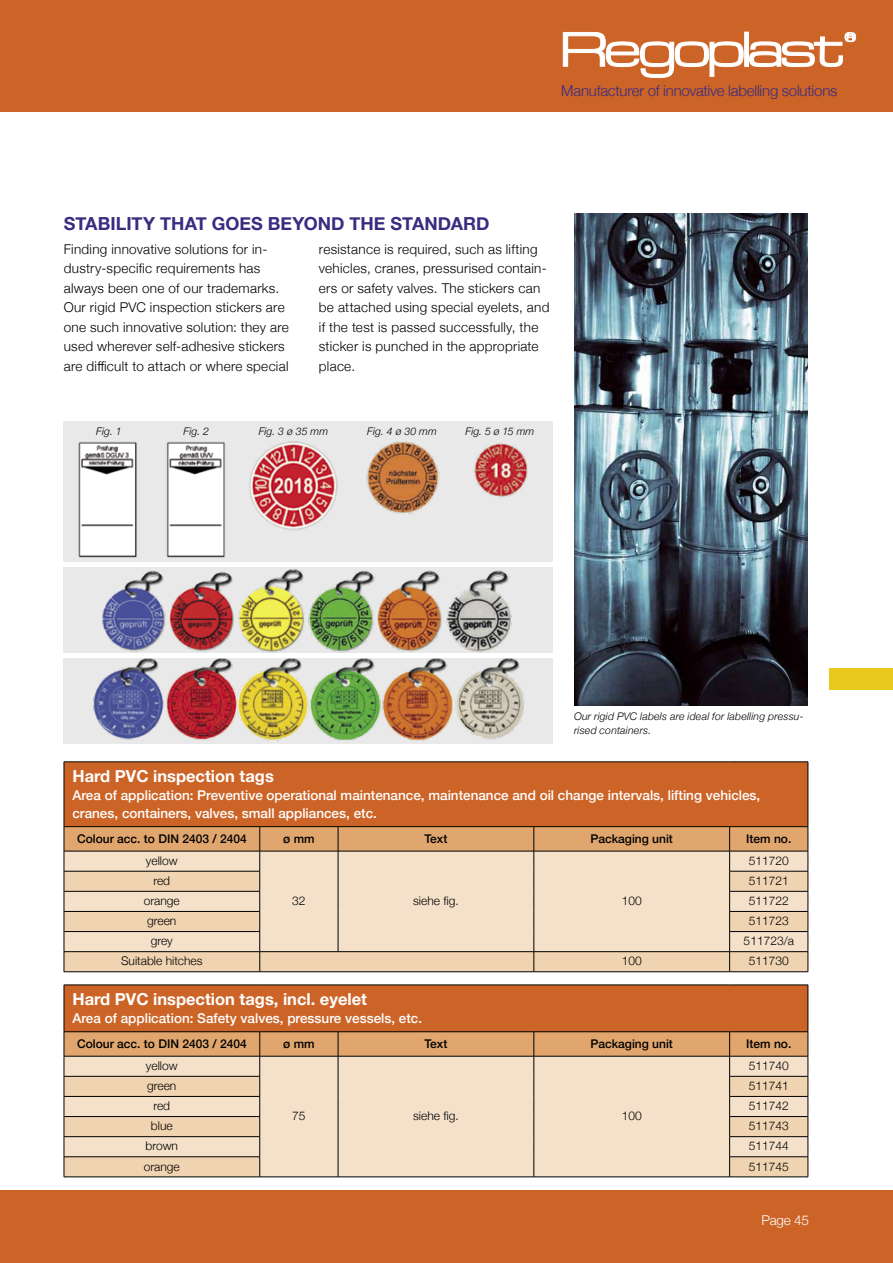
<style>
.page{position:relative;width:893px;height:1263px;background:#fff}
.page>*{position:absolute;margin:0;border:0;box-sizing:border-box;transform-origin:0 0}
.t1{font:50.7px "Eurostile Ext";letter-spacing:-.12em;color:#fff;scale:1.07 1}
.t2{font:700 18px "Helvetica Neue";color:#392c81}
.t3{font:700 16.5px "Helvetica Neue";color:#fff}
.t4{font:300 15px "Helvetica Neue";letter-spacing:-.015em;color:#392c81}
.t5{font:300 13.5px/19.5px "Helvetica Neue";letter-spacing:.02em;color:#000}
.t6{font:500 13.5px/18px "Helvetica Neue";color:#fff}
.t7{font:300 13.5px "Helvetica Neue";letter-spacing:-.01em;color:#fff}
.t8{font:12.6px "Eurostile Ext";color:#fff;scale:1.07 1}
.t9{font:300 12px "Helvetica Neue";color:#000}
.t10{font:500 12px "Helvetica Neue";color:#000}
.t11{font:italic 300 10.5px/13.5px "Helvetica Neue";letter-spacing:.02em;color:#000}
</style>
<div class="page">
<div style="left:0;top:0;width:893px;height:112px;background:#cc6427"></div>
<div style="left:0;top:1191px;width:893px;height:72px;background:#cc6427"></div>
<svg style="left:563px;top:32px;width:180px;height:46px"></svg>
<svg style="left:749px;top:32px;width:107px;height:35px"></svg>
<img style="left:574px;top:214px;width:234px;height:492px">
<div style="left:64px;top:421px;width:489px;height:141px;background:#e9e9e9"></div>
<img style="left:78px;top:441px;width:450px;height:117px">
<div style="left:64px;top:567px;width:489px;height:85px;background:#e9e9e9"></div>
<img style="left:102px;top:569px;width:410px;height:83px">
<div style="left:64px;top:658px;width:489px;height:85px;background:#e9e9e9"></div>
<img style="left:93px;top:658px;width:432px;height:83px">
<div style="left:64px;top:762px;width:744px;height:65px;background:#cc6427"></div>
<hr style="left:64px;top:971px;width:196px;height:1px;background:#000">
<hr style="left:534px;top:971px;width:196px;height:1px;background:#000">
<hr style="left:730px;top:971px;width:78px;height:1px;background:#000">
<hr style="left:64px;top:761px;width:196px;height:1px;background:#000">
<hr style="left:64px;top:762px;width:1px;height:64px;background:#000">
<hr style="left:260px;top:761px;width:78px;height:1px;background:#000">
<hr style="left:338px;top:761px;width:196px;height:1px;background:#000">
<hr style="left:534px;top:761px;width:196px;height:1px;background:#000">
<hr style="left:730px;top:761px;width:78px;height:1px;background:#000">
<hr style="left:808px;top:762px;width:1px;height:64px;background:#000">
<hr style="left:64px;top:826px;width:196px;height:1px;background:#000">
<hr style="left:260px;top:826px;width:78px;height:1px;background:#000">
<hr style="left:338px;top:826px;width:196px;height:1px;background:#000">
<hr style="left:534px;top:826px;width:196px;height:1px;background:#000">
<hr style="left:730px;top:826px;width:78px;height:1px;background:#000">
<svg style="left:64px;top:827px;width:745px;height:144px;background:#e8ccae"></svg>
<hr style="left:260px;top:971px;width:78px;height:1px;background:#000">
<hr style="left:338px;top:971px;width:196px;height:1px;background:#000">
<div style="left:64px;top:985px;width:744px;height:47px;background:#cc6427"></div>
<hr style="left:64px;top:985px;width:196px;height:1px;background:#000">
<hr style="left:64px;top:985px;width:1px;height:46px;background:#000">
<hr style="left:260px;top:985px;width:78px;height:1px;background:#000">
<hr style="left:338px;top:985px;width:196px;height:1px;background:#000">
<hr style="left:534px;top:985px;width:196px;height:1px;background:#000">
<hr style="left:730px;top:985px;width:78px;height:1px;background:#000">
<hr style="left:808px;top:985px;width:1px;height:46px;background:#000">
<hr style="left:64px;top:1031px;width:196px;height:1px;background:#000">
<hr style="left:260px;top:1031px;width:78px;height:1px;background:#000">
<hr style="left:338px;top:1031px;width:196px;height:1px;background:#000">
<hr style="left:534px;top:1031px;width:196px;height:1px;background:#000">
<hr style="left:730px;top:1031px;width:78px;height:1px;background:#000">
<svg style="left:64px;top:1032px;width:745px;height:145px;background:#eacfb2"></svg>
<hr style="left:64px;top:1056px;width:196px;height:1px;background:#000">
<hr style="left:260px;top:1056px;width:78px;height:1px;background:#000">
<hr style="left:338px;top:1056px;width:196px;height:1px;background:#000">
<hr style="left:534px;top:1056px;width:196px;height:1px;background:#000">
<hr style="left:730px;top:1056px;width:78px;height:1px;background:#000">
<div style="left:829px;top:669px;width:64px;height:21px;background:#e9c91e"></div>
<h1 class="t1" style="left:558px;top:14px;width:269px">Regoplast</h1>
<p class="t8" style="left:844px;top:28px;width:13px">®</p>
<p class="t4" style="left:561px;top:79px;width:278px">Manufacturer of innovative labelling solutions</p>
<h2 class="t2" style="left:64px;top:210px;width:427px">STABILITY THAT GOES BEYOND THE STANDARD</h2>
<p class="t5" style="left:64px;top:238px;width:226px">Finding innovative solutions for in&shy;dustry-specific requirements has always been one of our trademarks.<br>Our rigid PVC inspection stickers are one such innovative solution: they are used wherever self-adhesive stickers are difficult to attach or where special</p>
<p class="t5" style="left:319px;top:238px;width:232px">resistance is required, such as lifting vehicles, cranes, pressurised contain&shy;ers or safety valves. The stickers can be attached using special eyelets, and if the test is passed successfully, the sticker is punched in the appropriate place.</p>
<p class="t11" style="left:96px;top:424px;width:27px">Fig. 1</p>
<p class="t11" style="left:184px;top:424px;width:27px">Fig. 2</p>
<p class="t11" style="left:259px;top:424px;width:71px">Fig. 3 ø 35 mm</p>
<p class="t11" style="left:367px;top:424px;width:71px">Fig. 4 ø 30 mm</p>
<p class="t11" style="left:465px;top:424px;width:70px">Fig. 5 ø 15 mm</p>
<p class="t11" style="left:574px;top:709px;width:231px">Our rigid PVC labels are ideal for labelling pressu&shy;rised containers.</p>
<p class="t3" style="left:72px;top:763px;width:203px">Hard PVC inspection tags</p>
<p class="t6" style="left:72px;top:785px;width:689px">Area of application: Preventive operational maintenance, maintenance and oil change intervals, lifting vehicles, cranes, containers, valves, small appliances, etc.</p>
<p class="t10" style="left:77px;top:829px;width:171px">Colour acc. to DIN 2403 / 2404</p>
<p class="t10" style="left:283px;top:829px;width:33px">ø mm</p>
<p class="t10" style="left:424px;top:829px;width:24px">Text</p>
<p class="t10" style="left:590px;top:829px;width:84px">Packaging unit</p>
<p class="t10" style="left:746px;top:829px;width:47px">Item no.</p>
<p class="t9" style="left:146px;top:851px;width:33px">yellow</p>
<p class="t9" style="left:292px;top:891px;width:15px">32</p>
<p class="t9" style="left:413px;top:891px;width:47px">siehe fig.</p>
<p class="t9" style="left:622px;top:891px;width:22px">100</p>
<p class="t9" style="left:749px;top:851px;width:42px">511720</p>
<p class="t9" style="left:154px;top:871px;width:18px">red</p>
<p class="t9" style="left:749px;top:871px;width:42px">511721</p>
<p class="t9" style="left:144px;top:891px;width:38px">orange</p>
<p class="t9" style="left:749px;top:891px;width:42px">511722</p>
<p class="t9" style="left:147px;top:911px;width:31px">green</p>
<p class="t9" style="left:749px;top:911px;width:42px">511723</p>
<p class="t9" style="left:151px;top:931px;width:24px">grey</p>
<p class="t9" style="left:744px;top:931px;width:52px">511723/a</p>
<p class="t9" style="left:121px;top:951px;width:83px">Suitable hitches</p>
<p class="t9" style="left:622px;top:951px;width:22px">100</p>
<p class="t9" style="left:749px;top:951px;width:42px">511730</p>
<p class="t3" style="left:72px;top:986px;width:296px">Hard PVC inspection tags, incl. eyelet</p>
<p class="t6" style="left:72px;top:1008px;width:351px">Area of application: Safety valves, pressure vessels, etc.</p>
<p class="t10" style="left:77px;top:1034px;width:171px">Colour acc. to DIN 2403 / 2404</p>
<p class="t10" style="left:283px;top:1034px;width:33px">ø mm</p>
<p class="t10" style="left:424px;top:1034px;width:24px">Text</p>
<p class="t10" style="left:590px;top:1034px;width:84px">Packaging unit</p>
<p class="t10" style="left:746px;top:1034px;width:47px">Item no.</p>
<p class="t9" style="left:146px;top:1056px;width:33px">yellow</p>
<p class="t9" style="left:292px;top:1106px;width:15px">75</p>
<p class="t9" style="left:413px;top:1106px;width:47px">siehe fig.</p>
<p class="t9" style="left:622px;top:1106px;width:22px">100</p>
<p class="t9" style="left:749px;top:1056px;width:42px">511740</p>
<p class="t9" style="left:147px;top:1076px;width:31px">green</p>
<p class="t9" style="left:749px;top:1076px;width:42px">511741</p>
<p class="t9" style="left:154px;top:1096px;width:18px">red</p>
<p class="t9" style="left:749px;top:1096px;width:42px">511742</p>
<p class="t9" style="left:151px;top:1116px;width:23px">blue</p>
<p class="t9" style="left:749px;top:1116px;width:42px">511743</p>
<p class="t9" style="left:146px;top:1136px;width:34px">brown</p>
<p class="t9" style="left:749px;top:1136px;width:42px">511744</p>
<p class="t9" style="left:144px;top:1156px;width:38px">orange</p>
<p class="t9" style="left:749px;top:1156px;width:42px">511745</p>
<p class="t7" style="left:761px;top:1209px;width:49px">Page 45</p>
</div>
